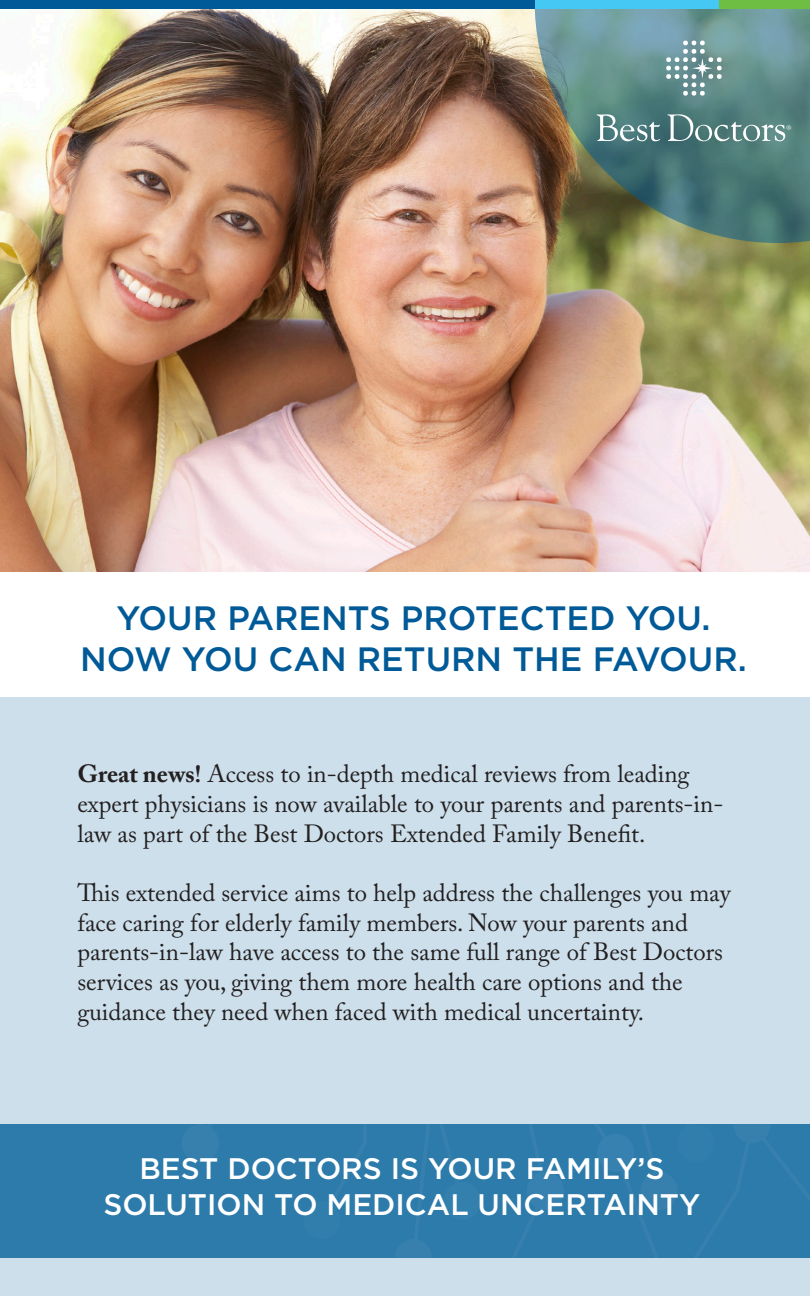
<style>
.page{position:relative;width:810px;height:1296px;background:#fff}
.page>*{position:absolute;margin:0;border:0;box-sizing:border-box;transform-origin:0 0}
.t1{font:500 33.75px "Gotham";color:#005a97}
.t2{font:500 29.7px/35.6px "Gotham";color:#fff;text-align:center}
.t3{font:24.75px/29.7px "Adobe Caslon Pro";color:#231f20}
.s1{font-weight:700}
</style>
<div class="page">
<div style="left:0;top:698px;width:810px;height:598px;background:#ccdfeb"></div>
<img style="left:0;top:9px;width:810px;height:562px">
<svg style="left:535px;top:9px;width:275px;height:234px;background:#607f77"></svg>
<div style="left:0;top:0;width:536px;height:9px;background:#005a97"></div>
<div style="left:536px;top:0;width:186px;height:9px;background:#45c8f4"></div>
<div style="left:720px;top:0;width:90px;height:9px;background:#6ebe44"></div>
<div style="left:0;top:1125px;width:810px;height:133px;background:#2c7bab"></div>
<svg style="left:395px;top:1240px;width:14px;height:18px"></svg>
<svg style="left:182px;top:1125px;width:184px;height:78px"></svg>
<svg style="left:409px;top:1125px;width:401px;height:133px"></svg>
<svg style="left:428px;top:1125px;width:328px;height:133px"></svg>
<div style="left:444px;top:1182px;width:37px;height:38px;background:#337fad;border-radius:50%"></div>
<div style="left:303px;top:1201px;width:38px;height:38px;background:#317eac;border-radius:50%"></div>
<div style="left:677px;top:1125px;width:38px;height:37px;background:#317eac;border-radius:50%"></div>
<div style="left:527px;top:1172px;width:37px;height:38px;background:#3681af;border-radius:50%"></div>
<div style="left:597px;top:1134px;width:37px;height:38px;background:#3681af;border-radius:50%"></div>
<svg style="left:597px;top:114px;width:194px;height:27px;background:#6e9493"></svg>
<svg style="left:666px;top:40px;width:56px;height:56px;background:#83a4a6"></svg>
<p class="t1" style="left:116px;top:596px;width:596px">YOUR PARENTS PROTECTED YOU.</p>
<p class="t1" style="left:80px;top:637px;width:668px">NOW YOU CAN RETURN THE FAVOUR.</p>
<p class="t3" style="left:77px;top:759px;width:648px"><span class="s1">Great news!</span> Access to in-depth medical reviews from leading expert physicians is now available to your parents and parents-in&shy;law as part of the Best Doctors Extended Family Benefit.</p>
<p class="t3" style="left:77px;top:878px;width:655px">This extended service aims to help address the challenges you may face caring for elderly family members. Now your parents and parents-in-law have access to the same full range of Best Doctors services as you, giving them more health care options and the guidance they need when faced with medical uncertainty.</p>
<p class="t2" style="left:103px;top:1151px;width:599px">BEST DOCTORS IS YOUR FAMILY’S<br>SOLUTION TO MEDICAL UNCERTAINTY</p>
</div>
